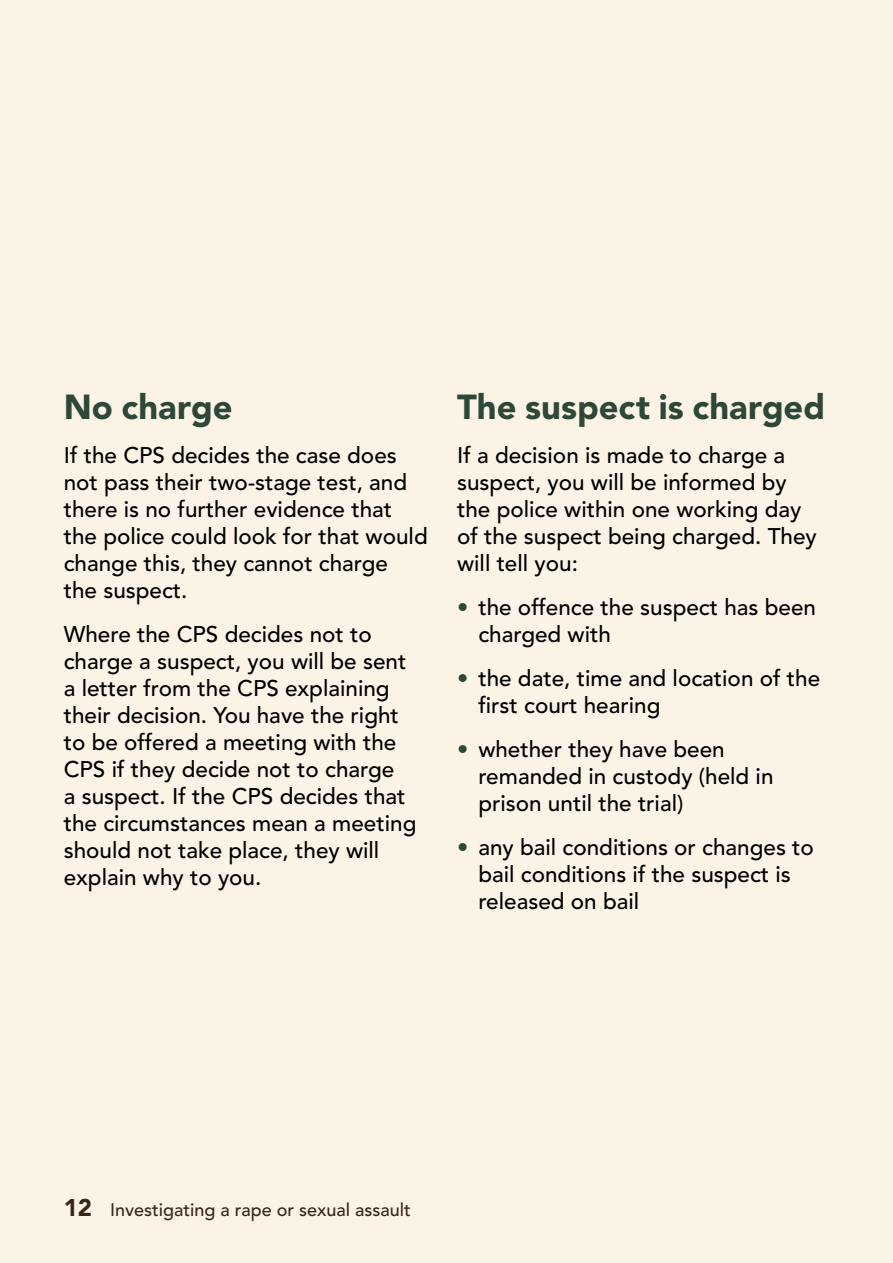
<style>
.page{position:relative;width:893px;height:1263px;background:#fcf3e7}
.page>*{position:absolute;margin:0;border:0;box-sizing:border-box;transform-origin:0 0}
.H2_heading{font:900 34.5px "Avenir";color:#2d4739}
.Body_text{font:500 22.5px/27px "Avenir";color:#000}
.t1{font:500 18px "Avenir";color:#382717}
.s1{color:#2d4739}
.s2{font-weight:900;font-size:24px}
</style>
<div class="page">
<h2 class="H2_heading" style="left:64px;top:386px;width:170px">No charge</h2>
<p class="Body_text" style="left:64px;top:442px;width:365px">If the CPS decides the case does not pass their two-stage test, and there is no further evidence that the police could look for that would change this, they cannot charge<br>the suspect.</p>
<p class="Body_text" style="left:64px;top:621px;width:354px">Where the CPS decides not to charge a suspect, you will be sent a letter from the CPS explaining their decision. You have the right to be offered a meeting with the<br>CPS if they decide not to charge<br>a suspect. If the CPS decides that the circumstances mean a meeting should not take place, they will explain why to you.</p>
<h2 class="H2_heading" style="left:457px;top:386px;width:370px">The suspect is charged</h2>
<p class="Body_text" style="left:457px;top:442px;width:361px">If a decision is made to charge a suspect, you will be informed by the police within one working day of the suspect being charged. They will tell you:</p>
<p class="Body_text" style="left:478px;top:594px;width:339px;text-indent:-21px"><span class="s1">•</span> the offence the suspect has been charged with</p>
<p class="Body_text" style="left:478px;top:665px;width:343px;text-indent:-21px"><span class="s1">•</span> the date, time and location of the first court hearing</p>
<p class="Body_text" style="left:478px;top:736px;width:297px;text-indent:-21px"><span class="s1">•</span> whether they have been remanded in custody (held in prison until the trial)</p>
<p class="Body_text" style="left:478px;top:834px;width:337px;text-indent:-21px"><span class="s1">•</span> any bail conditions or changes to bail conditions if the suspect is released on bail</p>
<p class="t1" style="left:64px;top:1199px;width:349px"><span class="s2">12</span> Investigating a rape or sexual assault</p>
</div>
